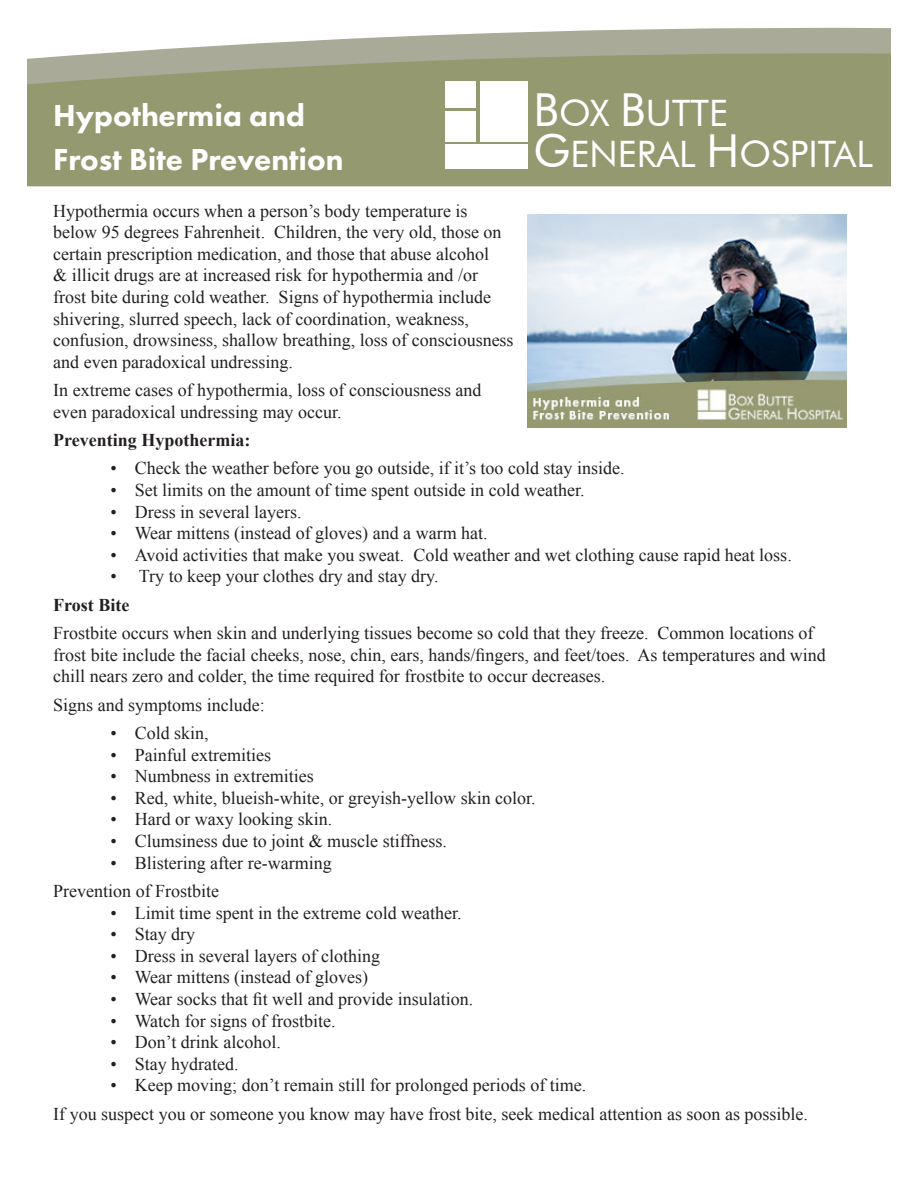
<style>
.page{position:relative;width:918px;height:1188px;background:#fff}
.page>*{position:absolute;margin:0;border:0;box-sizing:border-box;transform-origin:0 0}
.t1{font:36.45px/41.2px "Futura BT";color:#fff}
.t2{font:800 31.5px "Futura PT";color:#fff}
.t3{font:18px/21.6px "Times New Roman";color:#231f20}
.t4{font:700 18px "Times New Roman";color:#231f20}
.s1{font-size:45.45px}
</style>
<div class="page">
<svg style="left:122px;top:27px;width:769px;height:25px;fill:#aa9"></svg>
<svg style="left:27px;top:52px;width:864px;height:134px;background:#979a74"></svg>
<div style="left:445px;top:81px;width:31px;height:27px;background:#fff"></div>
<div style="left:445px;top:111px;width:31px;height:31px;background:#fff"></div>
<div style="left:480px;top:81px;width:48px;height:61px;background:#fff"></div>
<div style="left:445px;top:145px;width:83px;height:24px;background:#fff"></div>
<img style="left:527px;top:214px;width:320px;height:213px">
<p class="t2" style="left:53px;top:95px;width:253px">Hypothermia and</p>
<p class="t2" style="left:53px;top:140px;width:292px">Frost Bite Prevention</p>
<p class="t1" style="left:534px;top:92px;width:341px"><span class="s1">B</span>OX <span class="s1">B</span>UTTE<br><span class="s1">G</span>ENERAL <span class="s1">H</span>OSPITAL</p>
<p class="t3" style="left:53px;top:200px;width:462px">Hypothermia occurs when a person’s body temperature is below 95 degrees Fahrenheit. Children, the very old, those on certain prescription medication, and those that abuse alcohol<br>&amp; illicit drugs are at increased risk for hypothermia and /or frost bite during cold weather. Signs of hypothermia include shivering, slurred speech, lack of coordination, weakness, confusion, drowsiness, shallow breathing, loss of consciousness and even paradoxical undressing.</p>
<p class="t3" style="left:53px;top:379px;width:430px">In extreme cases of hypothermia, loss of consciousness and even paradoxical undressing may occur.</p>
<p class="t4" style="left:53px;top:428px;width:199px">Preventing Hypothermia:</p>
<p class="t3" style="left:110px;top:457px;width:516px">• Check the weather before you go outside, if it’s too cold stay inside.</p>
<p class="t3" style="left:110px;top:479px;width:476px">• Set limits on the amount of time spent outside in cold weather.</p>
<p class="t3" style="left:110px;top:501px;width:193px">• Dress in several layers.</p>
<p class="t3" style="left:110px;top:522px;width:379px">• Wear mittens (instead of gloves) and a warm hat.</p>
<p class="t3" style="left:110px;top:544px;width:683px">• Avoid activities that make you sweat. Cold weather and wet clothing cause rapid heat loss.</p>
<p class="t3" style="left:110px;top:565px;width:330px">• Try to keep your clothes dry and stay dry.</p>
<p class="t4" style="left:53px;top:592px;width:78px">Frost Bite</p>
<p class="t3" style="left:53px;top:622px;width:774px">Frostbite occurs when skin and underlying tissues become so cold that they freeze. Common locations of frost bite include the facial cheeks, nose, chin, ears, hands/fingers, and feet/toes. As temperatures and wind chill nears zero and colder, the time required for frostbite to occur decreases.</p>
<p class="t3" style="left:53px;top:694px;width:213px">Signs and symptoms include:</p>
<p class="t3" style="left:110px;top:722px;width:100px">• Cold skin,</p>
<p class="t3" style="left:110px;top:744px;width:162px">• Painful extremities</p>
<p class="t3" style="left:110px;top:765px;width:205px">• Numbness in extremities</p>
<p class="t3" style="left:110px;top:787px;width:427px">• Red, white, blueish-white, or greyish-yellow skin color.</p>
<p class="t3" style="left:110px;top:808px;width:223px">• Hard or waxy looking skin.</p>
<p class="t3" style="left:110px;top:830px;width:338px">• Clumsiness due to joint &amp; muscle stiffness.</p>
<p class="t3" style="left:110px;top:852px;width:223px">• Blistering after re-warming</p>
<p class="t3" style="left:53px;top:880px;width:167px">Prevention of Frostbite</p>
<p class="t3" style="left:110px;top:902px;width:353px">• Limit time spent in the extreme cold weather.</p>
<p class="t3" style="left:110px;top:923px;width:86px">• Stay dry</p>
<p class="t3" style="left:110px;top:945px;width:271px">• Dress in several layers of clothing</p>
<p class="t3" style="left:110px;top:966px;width:259px">• Wear mittens (instead of gloves)</p>
<p class="t3" style="left:110px;top:988px;width:364px">• Wear socks that fit well and provide insulation.</p>
<p class="t3" style="left:110px;top:1010px;width:227px">• Watch for signs of frostbite.</p>
<p class="t3" style="left:110px;top:1031px;width:172px">• Don’t drink alcohol.</p>
<p class="t3" style="left:110px;top:1053px;width:130px">• Stay hydrated.</p>
<p class="t3" style="left:110px;top:1074px;width:477px">• Keep moving; don’t remain still for prolonged periods of time.</p>
<p class="t3" style="left:53px;top:1103px;width:756px">If you suspect you or someone you know may have frost bite, seek medical attention as soon as possible.</p>
</div>
